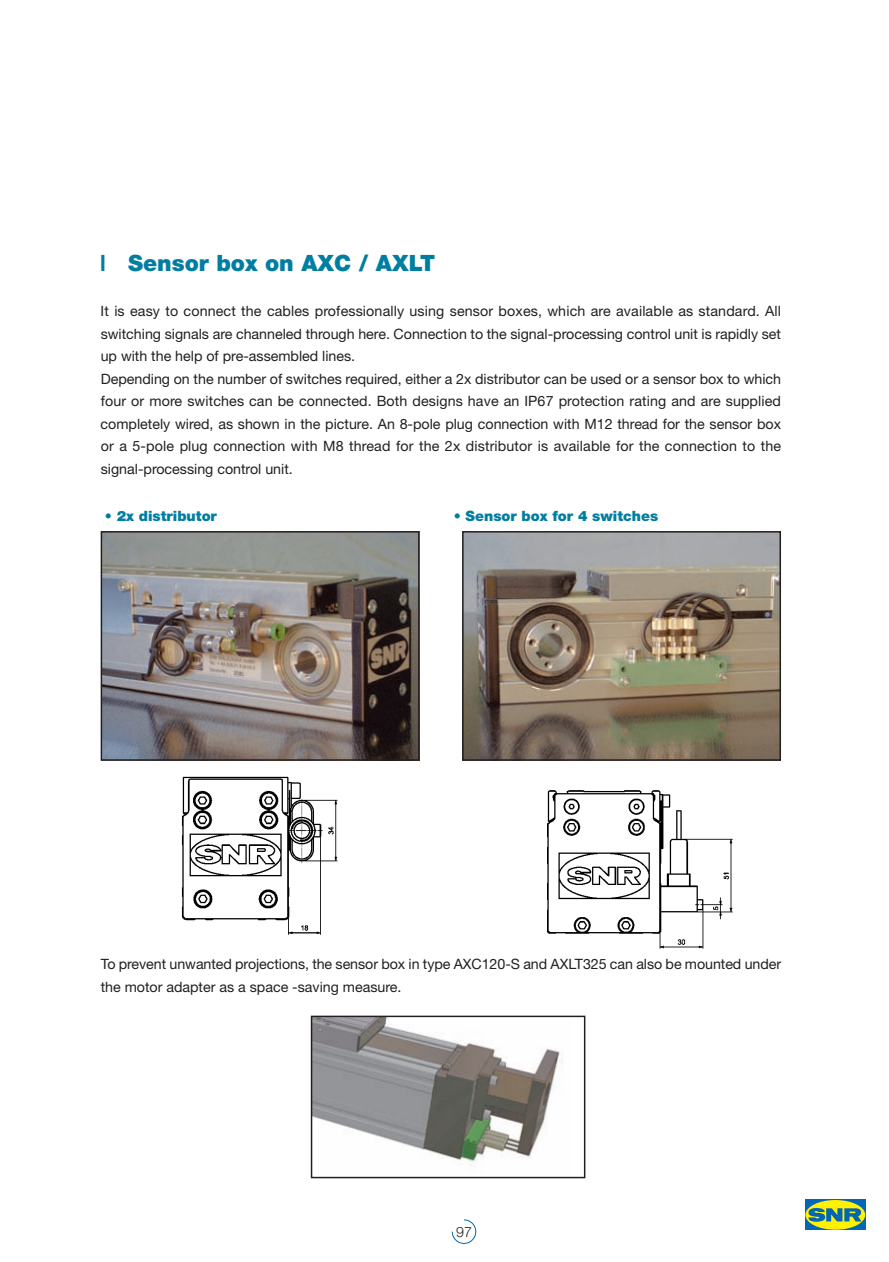
<style>
.page{position:relative;width:889px;height:1262px;background:#fff}
.page>*{position:absolute;margin:0;border:0;box-sizing:border-box;transform-origin:0 0}
.t1{font:900 22.5px "Helvetica Neue";color:#007ea2;scale:.7 1}
.t2{font:14.25px/22.5px "Helvetica Neue";color:#231f20}
.t3{font:900 14.25px "Helvetica Neue";color:#007ea2}
.t4{font:300 14.25px "Helvetica Neue";color:#231f20}
</style>
<div class="page">
<svg style="left:100px;top:531px;width:766px;height:713px"></svg>
<h1 class="t1" style="left:101px;top:255px;width:479px">l Sensor box on AXC / AXLT</h1>
<p class="t2" style="left:101px;top:301px;width:682px">It is easy to connect the cables professionally using sensor boxes, which are available as standard. All switching signals are channeled through here. Connection to the signal-processing control unit is rapidly set up with the help of pre-assembled lines.<br>Depending on the number of switches required, either a 2x distributor can be used or a sensor box to which four or more switches can be connected. Both designs have an IP67 protection rating and are supplied completely wired, as shown in the picture. An 8-pole plug connection with M12 thread for the sensor box or a 5-pole plug connection with M8 thread for the 2x distributor is available for the connection to the signal-processing control unit.</p>
<p class="t3" style="left:105px;top:511px;width:114px">• 2x distributor</p>
<p class="t3" style="left:454px;top:511px;width:206px">• Sensor box for 4 switches</p>
<p class="t2" style="left:101px;top:954px;width:682px">To prevent unwanted projections, the sensor box in type AXC120-S and AXLT325 can also be mounted under the motor adapter as a space -saving measure.</p>
<p class="t4" style="left:456px;top:1223px;width:17px">97</p>
</div>
